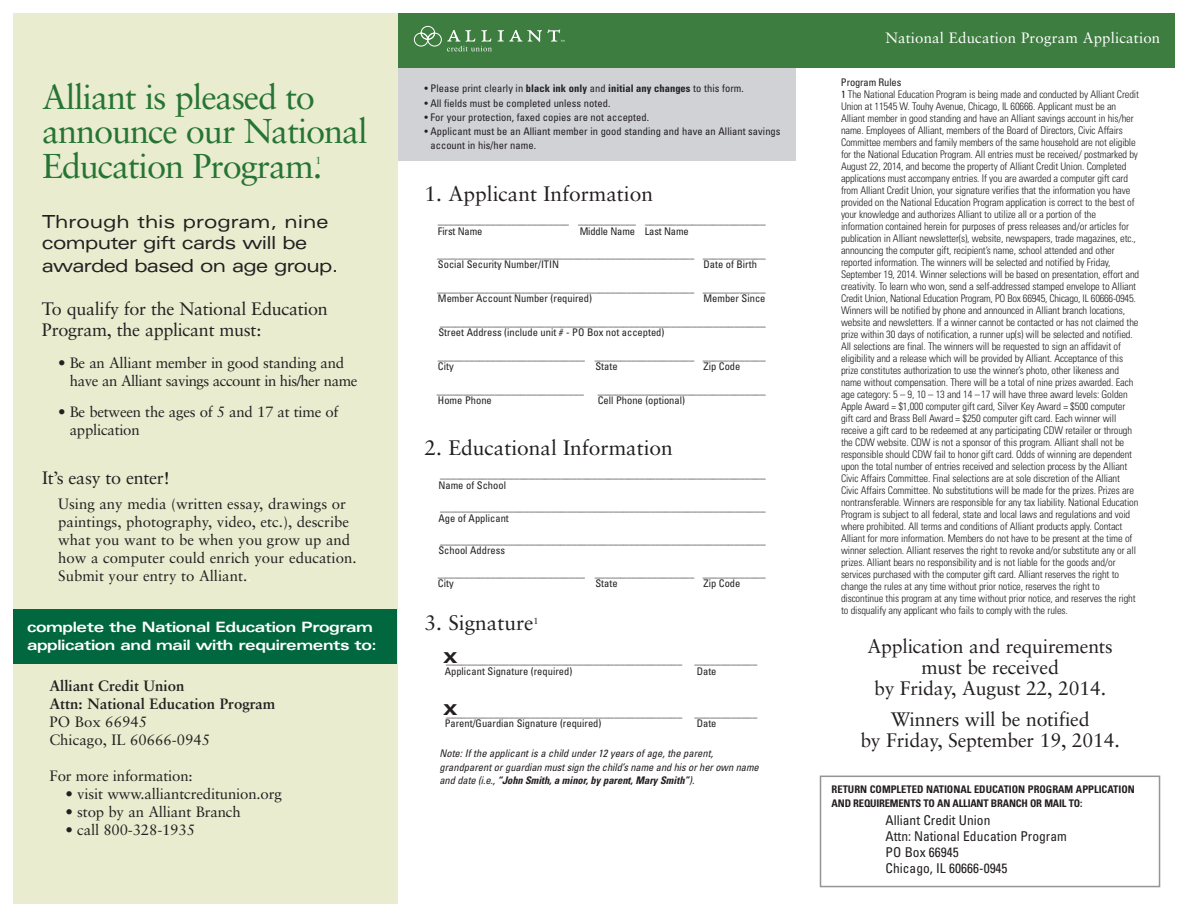
<style>
.page{position:relative;width:1188px;height:918px;background:#fff}
.page>*{position:absolute;margin:0;border:0;box-sizing:border-box;transform-origin:0 0}
.t1{font:34.5px/34.5px "Sabon";letter-spacing:-.035em;color:#267434}
.t2{font:21px "Sabon";color:#231f20}
.t3{font:19.5px/21px "Sabon";letter-spacing:-.01em;color:#231f20;text-align:center}
.t4{font:18px/21.6px "Sabon";letter-spacing:-.015em;color:#231f20}
.t5{font:expanded 18px/22px "Univers";letter-spacing:-.035em;color:#231f20}
.t6{font:15px/18px "Sabon";letter-spacing:-.01em;color:#231f20}
.t7{font:15px/18px "Sabon";letter-spacing:-.035em;color:#231f20}
.t8{font:15px/18px "Sabon Bold Os F";color:#231f20}
.t9{font:15px "Sabon";letter-spacing:.01em;color:#fff}
.t10{font:700 expanded 14.25px/18px "Univers";letter-spacing:-.03em;color:#fff}
.t11{font:condensed 13.5px/16.2px "Univers";color:#231f20}
.t12{font:300 condensed 10.5px/12px "Univers";letter-spacing:-.015em;color:#231f20}
.t13{font:condensed 10.5px/10.5px "Univers";color:#231f20}
.t14{font:italic condensed 10.5px/13.5px "Univers";color:#231f20}
.t15{font:700 condensed 10.5px/14.2px "Univers";color:#231f20}
.t16{font:10.5px "Sabon";color:#267434}
.t17{font:9px "Sabon";color:#231f20}
.s1{color:#fff}
.s2{font-weight:700}
.s3{font-weight:900;font-stretch:expanded;font-size:15px}
.s4{font-weight:400}
</style>
<div class="page">
<div style="left:398px;top:68px;width:398px;height:93px;background:#d0d2d6"></div>
<div style="left:398px;top:14px;width:776px;height:54px;background:#3e7d40"></div>
<svg style="left:414px;top:25px;width:78px;height:26px"></svg>
<svg style="left:498px;top:29px;width:67px;height:13px"></svg>
<div style="left:14px;top:14px;width:384px;height:890px;background:#e9eccf"></div>
<div style="left:14px;top:609px;width:384px;height:54px;background:#00673e"></div>
<div style="left:820px;top:776px;width:340px;height:111px;border:2px solid #939598"></div>
<h1 class="t1" style="left:42px;top:82px;width:327px">Alliant is pleased to announce our National<br>Education Program.</h1>
<p class="t16" style="left:315px;top:155px;width:7px">1</p>
<h3 class="t5" style="left:42px;top:212px;width:298px">Through this program, nine computer gift cards will be awarded based on age group.</h3>
<h3 class="t4" style="left:42px;top:299px;width:287px">To qualify for the National Education<br>Program, the applicant must:</h3>
<h3 class="t7" style="left:70px;top:355px;width:289px;text-indent:-12px">• Be an Alliant member in good standing and have an Alliant savings account in his/her name</h3>
<h3 class="t6" style="left:70px;top:404px;width:270px;text-indent:-12px">• Be between the ages of 5 and 17 at time of application</h3>
<h3 class="t4" style="left:42px;top:468px;width:129px">It’s easy to enter!</h3>
<h3 class="t6" style="left:58px;top:496px;width:300px">Using any media (written essay, drawings or paintings, photography, video, etc.), describe what you want to be when you grow up and how a computer could enrich your education.<br>Submit your entry to Alliant.<span class="s1">.</span></h3>
<h3 class="t10" style="left:27px;top:620px;width:351px">complete the National Education Program application and mail with requirements to:</h3>
<h3 class="t8" style="left:49px;top:678px;width:227px">Alliant Credit Union<br>Attn: National Education Program</h3>
<h3 class="t6" style="left:49px;top:714px;width:162px">PO Box 66945<br>Chicago, IL 60666-0945</h3>
<h3 class="t6" style="left:49px;top:768px;width:145px">For more information:</h3>
<h3 class="t6" style="left:65px;top:786px;width:218px">• visit www.alliantcreditunion.org</h3>
<h3 class="t6" style="left:65px;top:804px;width:177px">• stop by an Alliant Branch</h3>
<h3 class="t6" style="left:65px;top:822px;width:131px">• call 800-328-1935</h3>
<p class="t13" style="left:424px;top:84px;width:321px">• Please print clearly in <span class="s2">black ink only</span> and <span class="s2">initial any changes</span> to this form.</p>
<p class="t13" style="left:424px;top:98px;width:187px">• All fields must be completed unless noted.</p>
<p class="t13" style="left:424px;top:113px;width:226px">• For your protection, faxed copies are not accepted.</p>
<p class="t13" style="left:430px;top:125px;width:352px;line-height:14.2px;text-indent:-6px">• Applicant must be an Alliant member in good standing and have an Alliant savings account in his/her name.</p>
<h2 class="t2" style="left:424px;top:184px;width:230px">1. Applicant Information</h2>
<p class="t13" style="left:438px;top:216px;width:329px">_________________________ ___________ _______________________<br>First Name</p>
<p class="t13" style="left:580px;top:226px;width:111px">Middle Name Last Name</p>
<p class="t13" style="left:437px;top:250px;width:330px">_________________________________________________ ____________<br>Social Security Number/ITIN</p>
<p class="t13" style="left:703px;top:260px;width:55px">Date of Birth</p>
<p class="t13" style="left:437px;top:284px;width:330px">_________________________________________________ ____________<br>Member Account Number (required)</p>
<p class="t13" style="left:703px;top:294px;width:64px">Member Since</p>
<p class="t13" style="left:438px;top:318px;width:329px">______________________________________________________________<br>Street Address (include unit # - PO Box not accepted)</p>
<p class="t13" style="left:438px;top:352px;width:329px">____________________________ ___________________ ____________<br>City</p>
<p class="t13" style="left:595px;top:362px;width:24px">State</p>
<p class="t13" style="left:703px;top:362px;width:38px">Zip Code</p>
<p class="t13" style="left:437px;top:386px;width:148px">____________________________</p>
<p class="t13" style="left:598px;top:386px;width:169px">________________________________</p>
<p class="t13" style="left:438px;top:396px;width:55px">Home Phone</p>
<p class="t13" style="left:598px;top:396px;width:89px">Cell Phone (optional)</p>
<h2 class="t2" style="left:424px;top:439px;width:250px">2. Educational Information</h2>
<p class="t13" style="left:438px;top:470px;width:329px">______________________________________________________________<br>Name of School</p>
<p class="t13" style="left:438px;top:503px;width:329px">______________________________________________________________<br>Age of Applicant</p>
<p class="t13" style="left:438px;top:536px;width:329px">______________________________________________________________<br>School Address</p>
<p class="t13" style="left:438px;top:569px;width:329px">____________________________ ___________________ ____________<br>City</p>
<p class="t13" style="left:595px;top:579px;width:24px">State</p>
<p class="t13" style="left:703px;top:579px;width:38px">Zip Code</p>
<h2 class="t2" style="left:424px;top:614px;width:111px">3. Signature</h2>
<p class="t17" style="left:534px;top:617px;width:7px">1</p>
<p class="t13" style="left:443px;top:656px;width:316px"><span class="s3">X</span>_____________________________________________ ____________<br>Applicant Signature (required)</p>
<p class="t13" style="left:697px;top:667px;width:21px">Date</p>
<p class="t13" style="left:443px;top:709px;width:316px"><span class="s3">X</span>_____________________________________________ ____________<br>Parent/Guardian Signature (required)</p>
<p class="t13" style="left:697px;top:719px;width:21px">Date</p>
<p class="t14" style="left:439px;top:748px;width:321px">Note: If the applicant is a child under 12 years of age, the parent, grandparent or guardian must sign the child’s name and his or her own name and date (i.e., <span class="s2">“John Smith, a minor, by parent, Mary Smith”</span>).</p>
<h3 class="t9" style="left:885px;top:32px;width:276px">National Education Program Application</h3>
<p class="t12" style="left:841px;top:78px;width:300px"><span class="s4">Program Rules<br>1</span> The National Education Program is being made and conducted by Alliant Credit Union at 11545 W. Touhy Avenue, Chicago, IL 60666. Applicant must be an Alliant member in good standing and have an Alliant savings account in his/her name. Employees of Alliant, members of the Board of Directors, Civic Affairs Committee members and family members of the same household are not eligible for the National Education Program. All entries must be received/ postmarked by August 22, 2014, and become the property of Alliant Credit Union. Completed applications must accompany entries. If you are awarded a computer gift card from Alliant Credit Union, your signature verifies that the information you have provided on the National Education Program application is correct to the best of your knowledge and authorizes Alliant to utilize all or a portion of the information contained herein for purposes of press releases and/or articles for publication in Alliant newsletter(s), website, newspapers, trade magazines, etc., announcing the computer gift, recipient’s name, school attended and other reported information. The winners will be selected and notified by Friday, September 19, 2014. Winner selections will be based on presentation, effort and creativity. To learn who won, send a self-addressed stamped envelope to Alliant Credit Union, National Education Program, PO Box 66945, Chicago, IL 60666-0945.<br>Winners will be notified by phone and announced in Alliant branch locations, website and newsletters. If a winner cannot be contacted or has not claimed the prize within 30 days of notification, a runner up(s) will be selected and notified.<br>All selections are final. The winners will be requested to sign an affidavit of eligibility and a release which will be provided by Alliant. Acceptance of this prize constitutes authorization to use the winner’s photo, other likeness and name without compensation. There will be a total of nine prizes awarded. Each age category: 5 – 9, 10 – 13 and 14 – 17 will have three award levels: Golden Apple Award = $1,000 computer gift card, Silver Key Award = $500 computer gift card and Brass Bell Award = $250 computer gift card. Each winner will receive a gift card to be redeemed at any participating CDW retailer or through the CDW website. CDW is not a sponsor of this program. Alliant shall not be responsible should CDW fail to honor gift card. Odds of winning are dependent upon the total number of entries received and selection process by the Alliant Civic Affairs Committee. Final selections are at sole discretion of the Alliant Civic Affairs Committee. No substitutions will be made for the prizes. Prizes are nontransferable. Winners are responsible for any tax liability. National Education Program is subject to all federal, state and local laws and regulations and void where prohibited. All terms and conditions of Alliant products apply. Contact Alliant for more information. Members do not have to be present at the time of winner selection. Alliant reserves the right to revoke and/or substitute any or all prizes. Alliant bears no responsibility and is not liable for the goods and/or services purchased with the computer gift card. Alliant reserves the right to change the rules at any time without prior notice, reserves the right to discontinue this program at any time without prior notice, and reserves the right to disqualify any applicant who fails to comply with the rules.</p>
<h3 class="t3" style="left:867px;top:638px;width:247px">Application and requirements must be received<br>by Friday, August 22, 2014.</h3>
<h3 class="t3" style="left:860px;top:710px;width:261px">Winners will be notified<br>by Friday, September 19, 2014.</h3>
<p class="t15" style="left:832px;top:783px;width:305px">RETURN COMPLETED NATIONAL EDUCATION PROGRAM APPLICATION<br>AND REQUIREMENTS TO AN ALLIANT BRANCH OR MAIL TO:</p>
<p class="t11" style="left:886px;top:813px;width:183px">Alliant Credit Union<br>Attn: National Education Program<br>PO Box 66945<br>Chicago, IL 60666-0945</p>
</div>
